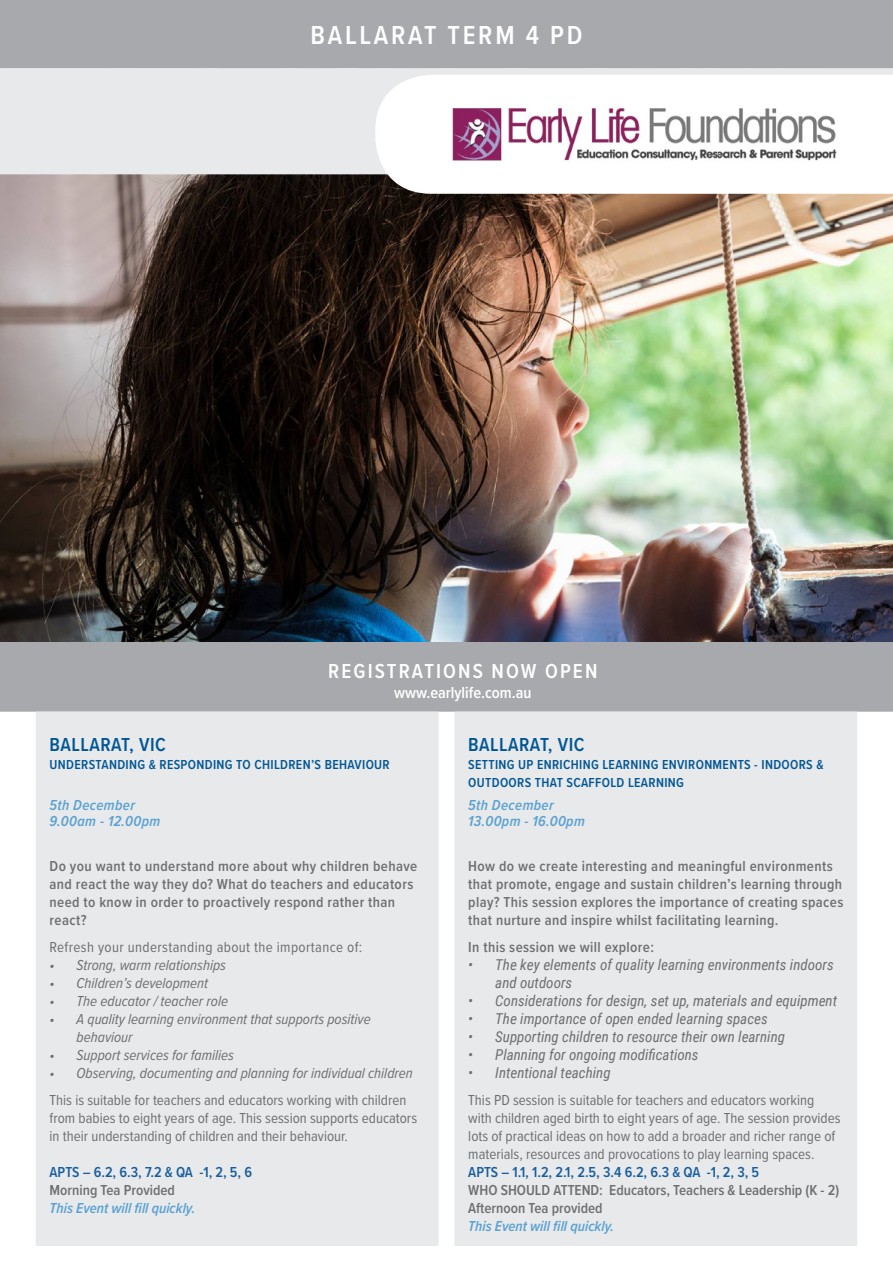
<style>
.page{position:relative;width:893px;height:1263px;background:#fff}
.page>*{position:absolute;margin:0;border:0;box-sizing:border-box;transform-origin:0 0}
.t1{font:600 27px "Proxima Nova Cond";letter-spacing:.1em;color:#fff}
.t2{font:600 21px "Proxima Nova Cond";letter-spacing:.1em;color:#fff}
.t3{font:600 19.5px "Proxima Nova Cond";letter-spacing:.025em;color:#005695}
.t4{font:600 16.5px "Proxima Nova Cond";color:#fff}
.t5{font:15px/18px "Proxima Nova Cond";color:#6e6f71}
.t6{font:600 15px/18px "Proxima Nova Cond";letter-spacing:.025em;color:#6e6f71}
.t7{font:italic 15px/18px "Roboto Condensed";color:#6e6f71}
.t8{font:italic 15px/18px "Proxima Nova Cond";color:#6e6f71}
.t9{font:600 15px/18px "Proxima Nova Cond";color:#6e6f71}
.t10{font:600 15px "Proxima Nova Cond";color:#185e9f}
.t11{font:italic 600 15px/16.5px "Proxima Nova Cond";letter-spacing:.025em;color:#59a1d2}
.t12{font:italic 600 15px "Proxima Nova Cond";color:#59a1d2}
.t13{font:15px "Proxima Nova Cond";letter-spacing:.025em;color:#6e6f71}
.t14{font:600 13.5px/18px "Proxima Nova Cond";letter-spacing:.025em;color:#005695}
</style>
<div class="page">
<img style="left:0;top:174px;width:893px;height:468px">
<div style="left:0;top:642px;width:893px;height:70px;background:#a7a9ac"></div>
<div style="left:36px;top:712px;width:403px;height:534px;background:#e7e9ea"></div>
<div style="left:454px;top:712px;width:403px;height:534px;background:#e7e9ea"></div>
<div style="left:0;top:0;width:893px;height:68px;background:#a7a9ac"></div>
<div style="left:0;top:68px;width:893px;height:106px;background:#e7e9ea"></div>
<svg style="left:375px;top:75px;width:518px;height:119px"></svg>
<img style="left:417px;top:79px;width:441px;height:110px">
<h1 class="t1" style="left:311px;top:15px;width:273px">BALLARAT TERM 4 PD</h1>
<h2 class="t2" style="left:328px;top:656px;width:271px">REGISTRATIONS NOW OPEN</h2>
<p class="t4" style="left:394px;top:680px;width:139px">www.earlylife.com.au</p>
<h3 class="t3" style="left:50px;top:730px;width:118px">BALLARAT, VIC</h3>
<p class="t14" style="left:50px;top:755px;width:342px">UNDERSTANDING &amp; RESPONDING TO CHILDREN’S BEHAVIOUR</p>
<p class="t11" style="left:50px;top:796px;width:112px">5th December<br>9.00am - 12.00pm</p>
<p class="t6" style="left:50px;top:856px;width:369px">Do you want to understand more about why children behave and react the way they do? What do teachers and educators need to know in order to proactively respond rather than react?</p>
<p class="t13" style="left:50px;top:936px;width:314px">Refresh your understanding about the importance of:</p>
<p class="t8" style="left:50px;top:955px;width:178px">• Strong, warm relationships</p>
<p class="t8" style="left:50px;top:973px;width:160px">• Children’s development</p>
<p class="t8" style="left:50px;top:991px;width:180px">• The educator / teacher role</p>
<p class="t8" style="left:77px;top:1009px;width:296px;text-indent:-27px">• A quality learning environment that supports positive behaviour</p>
<p class="t8" style="left:50px;top:1045px;width:186px">• Support services for families</p>
<p class="t8" style="left:50px;top:1063px;width:365px">• Observing, documenting and planning for individual children</p>
<p class="t5" style="left:50px;top:1090px;width:369px">This is suitable for teachers and educators working with children from babies to eight years of age. This session supports educators in their understanding of children and their behaviour.</p>
<p class="t10" style="left:50px;top:1161px;width:204px">APTS – 6.2, 6.3, 7.2 &amp; QA -1, 2, 5, 6</p>
<p class="t9" style="left:50px;top:1180px;width:127px">Morning Tea Provided</p>
<p class="t12" style="left:50px;top:1197px;width:147px">This Event will fill quickly.</p>
<h3 class="t3" style="left:468px;top:730px;width:118px">BALLARAT, VIC</h3>
<p class="t14" style="left:468px;top:755px;width:357px">SETTING UP ENRICHING LEARNING ENVIRONMENTS - INDOORS &amp;<br>OUTDOORS THAT SCAFFOLD LEARNING</p>
<p class="t11" style="left:468px;top:796px;width:118px">5th December<br>13.00pm - 16.00pm</p>
<p class="t6" style="left:468px;top:856px;width:377px">How do we create interesting and meaningful environments that promote, engage and sustain children’s learning through play? This session explores the importance of creating spaces that nurture and inspire whilst facilitating learning.</p>
<p class="t6" style="left:468px;top:937px;width:187px">In this session we will explore:</p>
<p class="t7" style="left:495px;top:955px;width:340px;text-indent:-27px">• The key elements of quality learning environments indoors and outdoors</p>
<p class="t7" style="left:468px;top:991px;width:370px">• Considerations for design, set up, materials and equipment</p>
<p class="t7" style="left:468px;top:1009px;width:301px">• The importance of open ended learning spaces</p>
<p class="t7" style="left:468px;top:1027px;width:318px">• Supporting children to resource their own learning</p>
<p class="t7" style="left:468px;top:1045px;width:232px">• Planning for ongoing modifications</p>
<p class="t7" style="left:468px;top:1063px;width:144px">• Intentional teaching</p>
<p class="t5" style="left:468px;top:1090px;width:374px">This PD session is suitable for teachers and educators working with children aged birth to eight years of age. The session provides lots of practical ideas on how to add a broader and richer range of materials, resources and provocations to play learning spaces.</p>
<p class="t10" style="left:468px;top:1161px;width:293px">APTS – 1.1, 1.2, 2.1, 2.5, 3.4 6.2, 6.3 &amp; QA -1, 2, 3, 5</p>
<p class="t9" style="left:468px;top:1180px;width:372px">WHO SHOULD ATTEND: Educators, Teachers &amp; Leadership (K - 2)<br>Afternoon Tea provided</p>
<p class="t12" style="left:468px;top:1215px;width:147px">This Event will fill quickly.</p>
</div>
